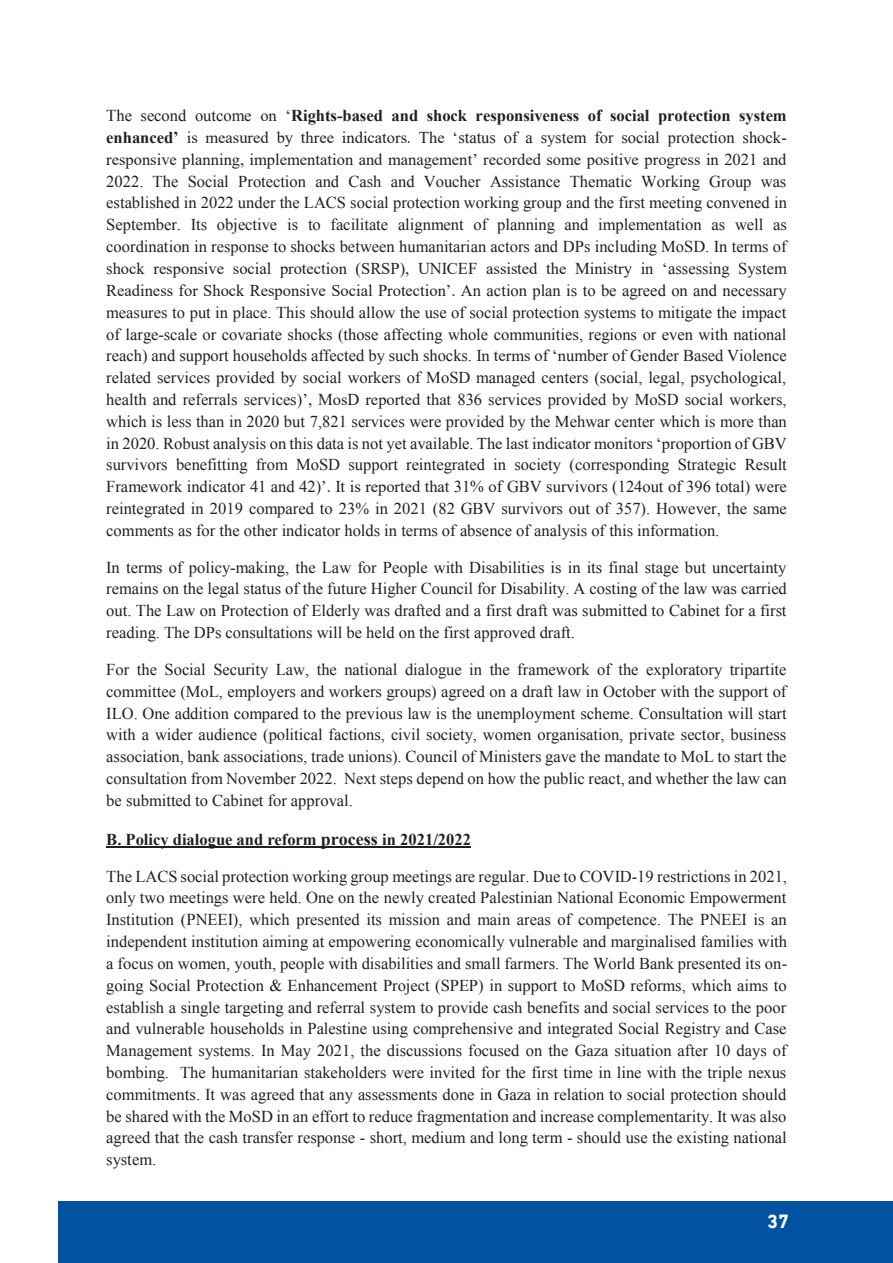
<style>
.page{position:relative;width:893px;height:1263px;background:#fff}
.page>*{position:absolute;margin:0;border:0;box-sizing:border-box;transform-origin:0 0}
.t1{font:700 19.5px "DIN Next LT Arabic";color:#fff}
.t2{font:16.5px/21.9px "Times New Roman";color:#231f20;text-align:justify}
.t3{font:700 16.5px "Times New Roman";color:#231f20}
.s1{font-weight:700}
.s2{font-size:18px}
</style>
<div class="page">
<div style="left:59px;top:1201px;width:834px;height:62px;background:#0153a0"></div>
<hr style="left:106px;top:846px;width:365px;height:2px;background:#231f20">
<p class="t2" style="left:106px;top:104px;width:682px">The second outcome on ‘<span class="s1">Rights-based and shock responsiveness of social protection system enhanced’</span> is measured by three indicators. The ‘status of a system for social protection shock&shy;responsive planning, implementation and management’ recorded some positive progress in 2021 and 2022. The Social Protection and Cash and Voucher Assistance Thematic Working Group was established in 2022 under the LACS social protection working group and the first meeting convened in September. Its objective is to facilitate alignment of planning and implementation as well as coordination in response to shocks between humanitarian actors and DPs including MoSD. In terms of shock responsive social protection (SRSP), UNICEF assisted the Ministry in ‘assessing System Readiness for Shock Responsive Social Protection’. An action plan is to be agreed on and necessary measures to put in place. This should allow the use of social protection systems to mitigate the impact of large-scale or covariate shocks (those affecting whole communities, regions or even with national reach) and support households affected by such shocks. In terms of ‘number of Gender Based Violence related services provided by social workers of MoSD managed centers (social, legal, psychological, health and referrals services)’, MosD reported that 836 services provided by MoSD social workers, which is less than in 2020 but 7,821 services were provided by the Mehwar center which is more than in 2020. Robust analysis on this data is not yet available. The last indicator monitors ‘proportion of GBV survivors benefitting from MoSD support reintegrated in society (corresponding Strategic Result Framework indicator 41 and 42)’. It is reported that 31% of GBV survivors (124out of 396 total) were reintegrated in 2019 compared to 23% in 2021 (82 GBV survivors out of 357). However, the same comments as for the other indicator holds in terms of absence of analysis of this information.</p>
<p class="t2" style="left:106px;top:556px;width:682px">In terms of policy-making, the Law for People with Disabilities is in its final stage but uncertainty remains on the legal status of the future Higher Council for Disability. A costing of the law was carried out. The Law on Protection of Elderly was drafted and a first draft was submitted to Cabinet for a first reading. The DPs consultations will be held on the first approved draft.</p>
<p class="t2" style="left:106px;top:658px;width:682px">For the Social Security Law, the national dialogue in the framework of the exploratory tripartite committee (MoL, employers and workers groups) agreed on a draft law in October with the support of ILO. One addition compared to the previous law is the unemployment scheme. Consultation will start with a wider audience (political factions, civil society, women organisation, private sector, business association, bank associations, trade unions). Council of Ministers gave the mandate to MoL to start the consultation from November 2022. Next steps depend on how the public react, and whether the law can be submitted to Cabinet for approval.</p>
<p class="t3" style="left:106px;top:828px;width:366px">B. Policy dialogue and reform <span class="s2">process</span> in 2021/2022</p>
<p class="t2" style="left:106px;top:865px;width:682px">The LACS social protection working group meetings are regular. Due to COVID-19 restrictions in 2021, only two meetings were held. One on the newly created Palestinian National Economic Empowerment Institution (PNEEI), which presented its mission and main areas of competence. The PNEEI is an independent institution aiming at empowering economically vulnerable and marginalised families with a focus on women, youth, people with disabilities and small farmers. The World Bank presented its on&shy;going Social Protection &amp; Enhancement Project (SPEP) in support to MoSD reforms, which aims to establish a single targeting and referral system to provide cash benefits and social services to the poor and vulnerable households in Palestine using comprehensive and integrated Social Registry and Case Management systems. In May 2021, the discussions focused on the Gaza situation after 10 days of bombing. The humanitarian stakeholders were invited for the first time in line with the triple nexus commitments. It was agreed that any assessments done in Gaza in relation to social protection should be shared with the MoSD in an effort to reduce fragmentation and increase complementarity. It was also agreed that the cash transfer response - short, medium and long term - should use the existing national system.</p>
<p class="t1" style="left:767px;top:1209px;width:23px">37</p>
</div>
